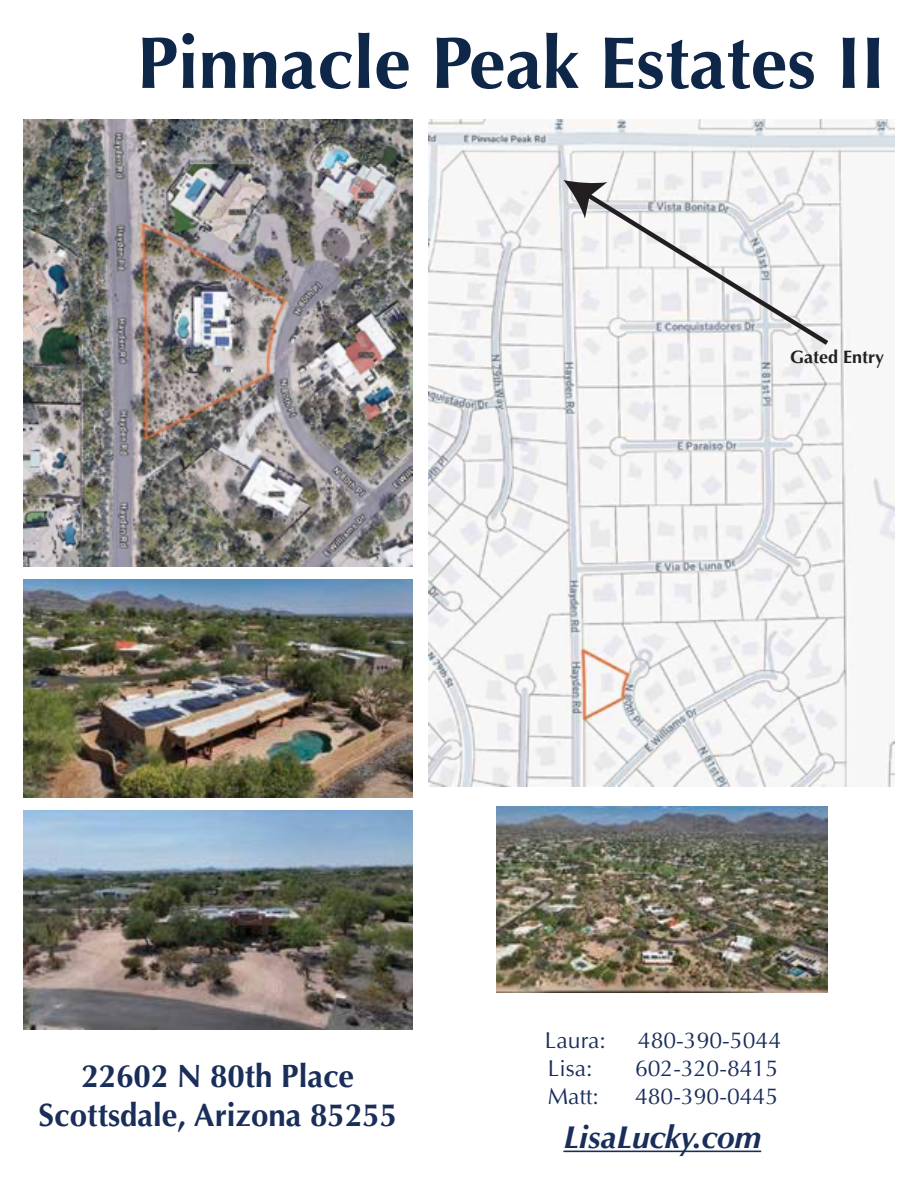
<style>
.page{position:relative;width:918px;height:1188px;background:#fff}
.page>*{position:absolute;margin:0;border:0;box-sizing:border-box;transform-origin:0 0}
.t1{font:700 73.5px "Optima";color:#0e2647}
.t2{font:700 32.4px/38.8px "Optima";color:#1a2e5a;text-align:center}
.t3{font:italic 700 31.8px "Optima";color:#1a2e5a}
.t4{font:22.95px "Optima";color:#1a2e5a}
.t5{font:700 18px "Optima";color:#231f20}
</style>
<div class="page">
<hr style="left:563px;top:1151px;width:198px;height:1px;background:#1a2e5a">
<img style="left:429px;top:119px;width:466px;height:667px">
<img style="left:23px;top:119px;width:389px;height:448px">
<img style="left:23px;top:579px;width:389px;height:219px">
<img style="left:496px;top:806px;width:331px;height:186px">
<img style="left:23px;top:810px;width:389px;height:219px">
<svg style="left:563px;top:180px;width:270px;height:169px"></svg>
<h1 class="t1" style="left:137px;top:20px;width:750px">Pinnacle Peak Estates II</h1>
<p class="t5" style="left:790px;top:347px;width:96px">Gated Entry</p>
<h2 class="t2" style="left:39px;top:1057px;width:360px">22602 N 80th Place<br>Scottsdale, Arizona 85255</h2>
<p class="t4" style="left:545px;top:1027px;width:63px">Laura:</p>
<p class="t4" style="left:638px;top:1027px;width:145px">480-390-5044</p>
<p class="t4" style="left:548px;top:1055px;width:46px">Lisa:</p>
<p class="t4" style="left:635px;top:1055px;width:145px">602-320-8415</p>
<p class="t4" style="left:548px;top:1082px;width:53px">Matt:</p>
<p class="t4" style="left:635px;top:1082px;width:145px">480-390-0445</p>
<h3 class="t3" style="left:563px;top:1119px;width:199px">LisaLucky.com</h3>
</div>
